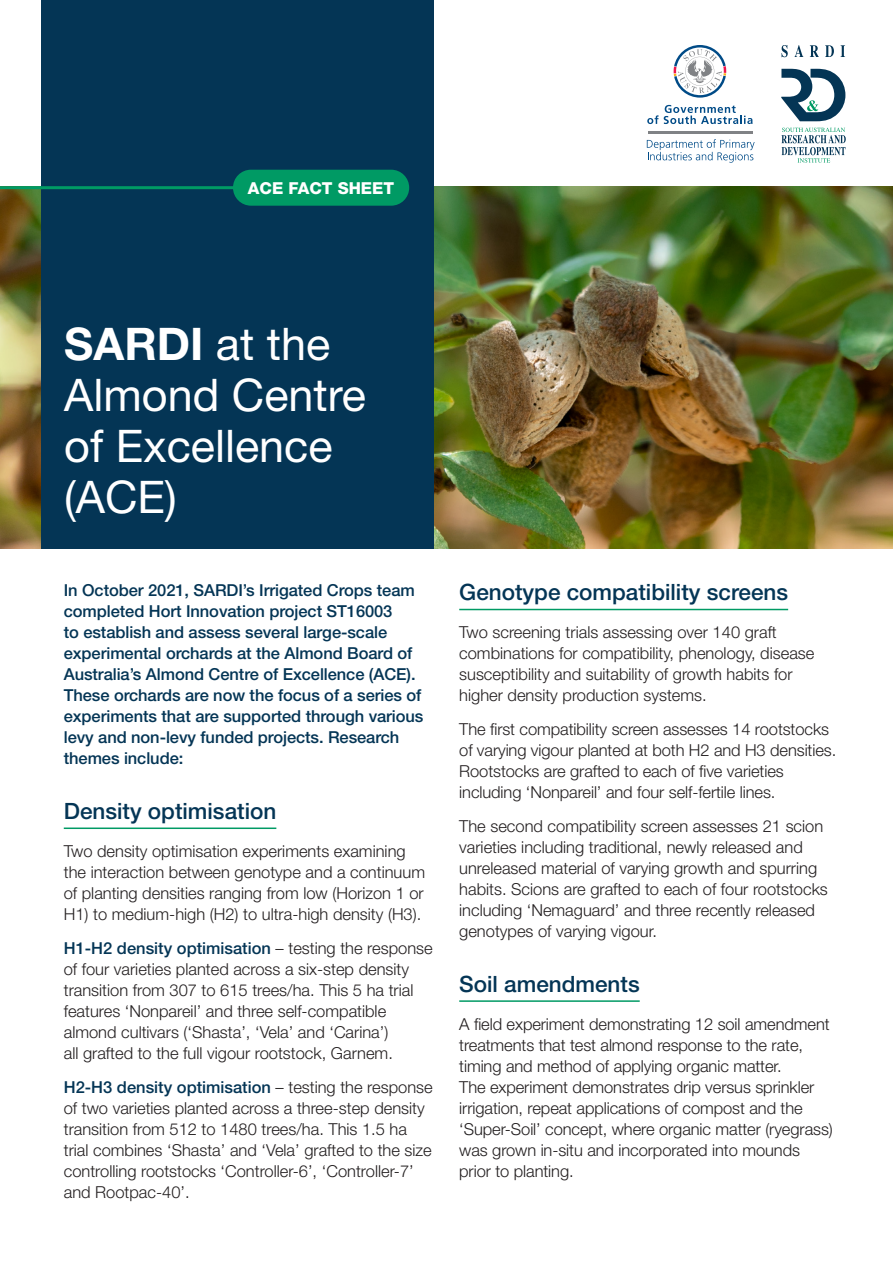
<style>
.page{position:relative;width:893px;height:1263px;background:#fff}
.page>*{position:absolute;margin:0;border:0;box-sizing:border-box;transform-origin:0 0}
.t1{font:45px/51px "Helvetica Neue LT Std";color:#fff}
.Sub_heading_1{font:500 22.5px "Helvetica Neue LT Std";color:#043555}
.t2{font:300 16.5px/21px "Helvetica Neue LT Std";color:#231f20}
.t3{font:500 16.5px/21px "Helvetica Neue LT Std";letter-spacing:-.005em;color:#043555}
.t4{font:800 16.5px "Helvetica Neue LT Std";color:#fff}
.s1{font-weight:700}
.s2{font-weight:500;color:#043555}
</style>
<div class="page">
<img style="left:0;top:186px;width:893px;height:362px">
<hr style="left:64px;top:827px;width:212px;height:2px;background:#009a64">
<hr style="left:459px;top:609px;width:329px;height:1px;background:#009a64">
<hr style="left:459px;top:1000px;width:181px;height:2px;background:#009a64">
<div style="left:41px;top:0;width:393px;height:548px;background:#043555"></div>
<hr style="left:0;top:186px;width:381px;height:3px;background:#009a64">
<div style="left:233px;top:170px;width:176px;height:36px;background:#009a64;border-radius:18px"></div>
<svg style="left:781px;top:128px;width:65px;height:35px"></svg>
<svg style="left:781px;top:69px;width:64px;height:52px"></svg>
<svg style="left:781px;top:45px;width:7px;height:12px"></svg>
<svg style="left:794px;top:45px;width:9px;height:12px"></svg>
<svg style="left:810px;top:45px;width:9px;height:12px"></svg>
<svg style="left:825px;top:45px;width:9px;height:12px"></svg>
<svg style="left:840px;top:45px;width:5px;height:12px"></svg>
<svg style="left:647px;top:105px;width:105px;height:19px"></svg>
<svg style="left:674px;top:45px;width:52px;height:53px"></svg>
<hr style="left:648px;top:131px;width:104px;height:2px;background:#808285">
<svg style="left:647px;top:139px;width:108px;height:24px"></svg>
<p class="t4" style="left:248px;top:178px;width:148px">ACE FACT SHEET</p>
<p class="t1" style="left:64px;top:318px;width:303px"><span class="s1">SARDI</span> at the<br>Almond Centre of Excellence (ACE)</p>
<p class="t3" style="left:64px;top:579px;width:361px">In October 2021, SARDI’s Irrigated Crops team completed Hort Innovation project ST16003<br>to establish and assess several large-scale experimental orchards at the Almond Board of Australia’s Almond Centre of Excellence (ACE).<br>These orchards are now the focus of a series of experiments that are supported through various levy and non-levy funded projects. Research themes include:</p>
<p class="Sub_heading_1" style="left:64px;top:798px;width:214px">Density optimisation</p>
<p class="t2" style="left:64px;top:840px;width:363px">Two density optimisation experiments examining the interaction between genotype and a continuum of planting densities ranging from low (Horizon 1 or H1) to medium-high (H2) to ultra-high density (H3).</p>
<p class="t2" style="left:64px;top:937px;width:370px"><span class="s2">H1-H2 density optimisation</span> – testing the response of four varieties planted across a six-step density transition from 307 to 615 trees/ha. This 5 ha trial features ‘Nonpareil’ and three self-compatible almond cultivars (‘Shasta’, ‘Vela’ and ‘Carina’)<br>all grafted to the full vigour rootstock, Garnem.</p>
<p class="t2" style="left:64px;top:1076px;width:370px"><span class="s2">H2-H3 density optimisation</span> – testing the response of two varieties planted across a three-step density transition from 512 to 1480 trees/ha. This 1.5 ha trial combines ‘Shasta’ and ‘Vela’ grafted to the size controlling rootstocks ‘Controller-6’, ‘Controller-7’ and Rootpac-40’.</p>
<p class="Sub_heading_1" style="left:459px;top:579px;width:330px">Genotype compatibility screens</p>
<p class="t2" style="left:459px;top:621px;width:357px">Two screening trials assessing over 140 graft combinations for compatibility, phenology, disease susceptibility and suitability of growth habits for higher density production systems.</p>
<p class="t2" style="left:459px;top:718px;width:379px">The first compatibility screen assesses 14 rootstocks of varying vigour planted at both H2 and H3 densities.<br>Rootstocks are grafted to each of five varieties including ‘Nonpareil’ and four self-fertile lines.</p>
<p class="t2" style="left:459px;top:815px;width:370px">The second compatibility screen assesses 21 scion varieties including traditional, newly released and unreleased material of varying growth and spurring habits. Scions are grafted to each of four rootstocks including ‘Nemaguard’ and three recently released genotypes of varying vigour.</p>
<p class="Sub_heading_1" style="left:459px;top:970px;width:182px">Soil amendments</p>
<p class="t2" style="left:459px;top:1013px;width:375px">A field experiment demonstrating 12 soil amendment treatments that test almond response to the rate, timing and method of applying organic matter.<br>The experiment demonstrates drip versus sprinkler irrigation, repeat applications of compost and the ‘Super-Soil’ concept, where organic matter (ryegrass) was grown in-situ and incorporated into mounds prior to planting.</p>
</div>
